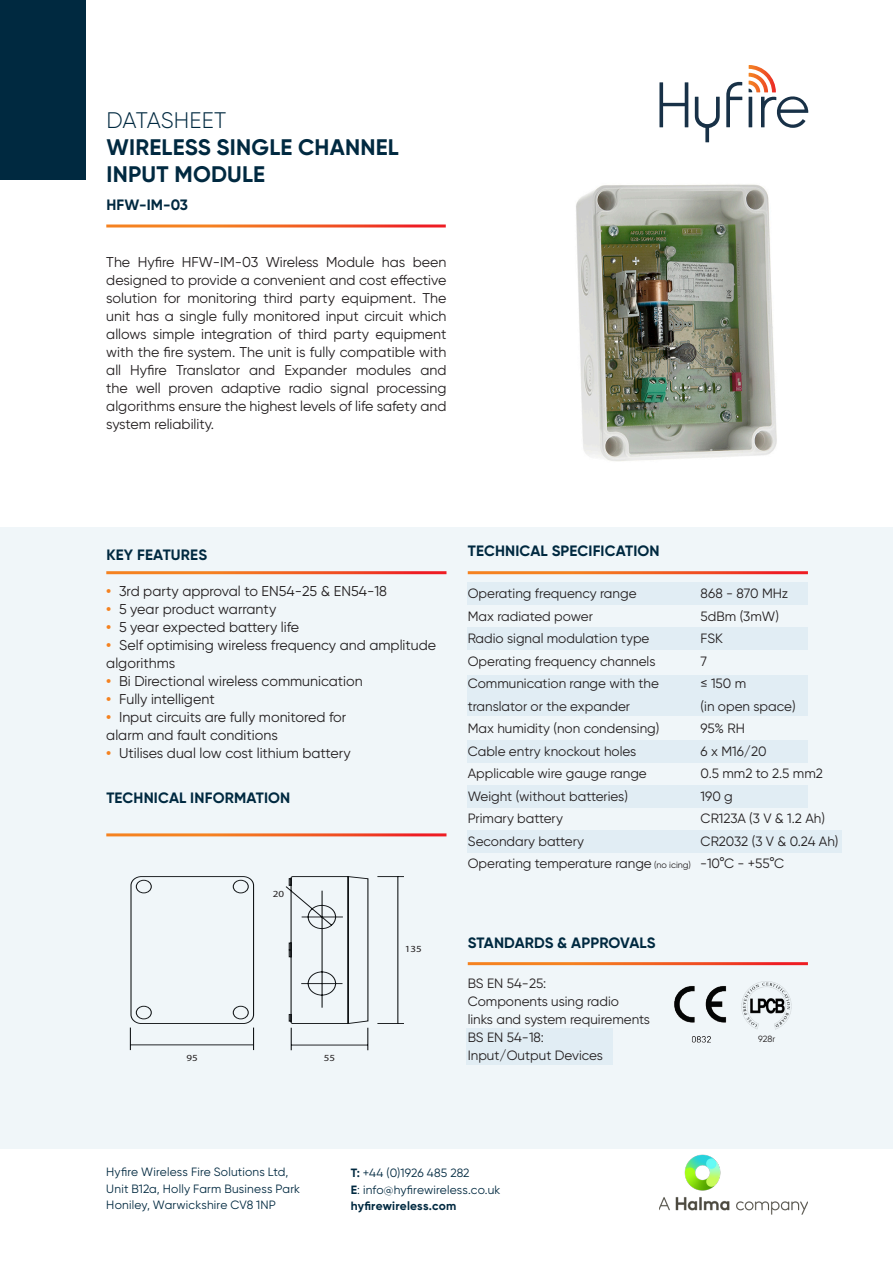
<style>
.page{position:relative;width:893px;height:1263px;background:#fff}
.page>*{position:absolute;margin:0;border:0;box-sizing:border-box;transform-origin:0 0}
.t1{font:700 22.5px "Gilroy";letter-spacing:.01em;color:#002940}
.t2{font:300 22.5px "Gilroy";letter-spacing:-.005em;color:#002940}
.t3{font:700 15px "Gilroy";letter-spacing:.01em;color:#002940}
.t4{font:14.25px/18px "Gilroy";color:#231f20}
.t5{font:13.5px/18px "Gilroy";color:#231f20}
.t6{font:12px "Gilroy";letter-spacing:.015em;color:#002940}
.t7{font:700 12px "Gilroy";letter-spacing:.015em;color:#002940}
.t8{font:9.3px "Myriad Pro";color:#231f20;scale:1.18 1}
.t9{font:9px "Gilroy";color:#231f20}
.s1{font-weight:700;color:#f58220}
.s2{font-size:9px}
.s3{font-weight:700}
</style>
<div class="page">
<div style="left:0;top:527px;width:893px;height:621px;background:#f0f6f9"></div>
<div style="left:467px;top:1029px;width:146px;height:36px;background:#e1edf4"></div>
<div style="left:0;top:0;width:85px;height:179px;background:#002940"></div>
<img style="left:659px;top:1154px;width:149px;height:61px">
<svg style="left:695px;top:97px;width:25px;height:45px"></svg>
<svg style="left:659px;top:82px;width:29px;height:45px"></svg>
<svg style="left:726px;top:81px;width:16px;height:46px"></svg>
<svg style="left:749px;top:65px;width:59px;height:63px"></svg>
<img style="left:576px;top:184px;width:201px;height:278px">
<div style="left:468px;top:582px;width:340px;height:23px;background:#e1edf4"></div>
<div style="left:468px;top:740px;width:340px;height:22px;background:#e1edf4"></div>
<div style="left:468px;top:675px;width:340px;height:41px;background:#e1edf4"></div>
<div style="left:468px;top:785px;width:340px;height:22px;background:#e1edf4"></div>
<div style="left:468px;top:830px;width:374px;height:22px;background:#e1edf4"></div>
<div style="left:467px;top:627px;width:341px;height:22px;background:#e1edf4"></div>
<hr style="left:468px;top:571px;width:340px;height:3px;background:#fff">
<hr style="left:468px;top:962px;width:340px;height:3px;background:#fff">
<hr style="left:106px;top:571px;width:340px;height:3px;background:#fff">
<hr style="left:106px;top:833px;width:340px;height:3px;background:#fff">
<img style="left:674px;top:986px;width:53px;height:57px">
<svg style="left:130px;top:876px;width:274px;height:175px"></svg>
<img style="left:741px;top:981px;width:51px;height:49px">
<p class="t2" style="left:106px;top:107px;width:121px">DATASHEET</p>
<p class="t1" style="left:106px;top:134px;width:294px">WIRELESS SINGLE CHANNEL</p>
<p class="t1" style="left:106px;top:161px;width:160px">INPUT MODULE</p>
<p class="t3" style="left:106px;top:195px;width:83px">HFW-IM-03</p>
<p class="t4" style="left:106px;top:252px;width:342px;text-align:justify">The Hyfire HFW-IM-03 Wireless Module has been designed to provide a convenient and cost effective solution for monitoring third party equipment. The unit has a single fully monitored input circuit which allows simple integration of third party equipment with the fire system. The unit is fully compatible with all Hyfire Translator and Expander modules and the well proven adaptive radio signal processing algorithms ensure the highest levels of life safety and system reliability.</p>
<p class="t3" style="left:106px;top:545px;width:102px">KEY FEATURES</p>
<p class="t4" style="left:106px;top:581px;width:282px"><span class="s1">•</span> 3rd party approval to EN54-25 &amp; EN54-18</p>
<p class="t4" style="left:106px;top:599px;width:171px"><span class="s1">•</span> 5 year product warranty</p>
<p class="t4" style="left:106px;top:617px;width:194px"><span class="s1">•</span> 5 year expected battery life</p>
<p class="t4" style="left:106px;top:635px;width:331px"><span class="s1">•</span> Self optimising wireless frequency and amplitude algorithms</p>
<p class="t4" style="left:106px;top:671px;width:258px"><span class="s1">•</span> Bi Directional wireless communication</p>
<p class="t4" style="left:106px;top:689px;width:110px"><span class="s1">•</span> Fully intelligent</p>
<p class="t4" style="left:106px;top:707px;width:242px"><span class="s1">•</span> Input circuits are fully monitored for alarm and fault conditions</p>
<p class="t4" style="left:106px;top:743px;width:246px"><span class="s1">•</span> Utilises dual low cost lithium battery</p>
<p class="t3" style="left:106px;top:788px;width:185px">TECHNICAL INFORMATION</p>
<p class="t8" style="left:273px;top:888px;width:11px">20</p>
<p class="t8" style="left:186px;top:1052px;width:11px">95</p>
<p class="t8" style="left:324px;top:1052px;width:11px">55</p>
<p class="t8" style="left:405px;top:943px;width:16px">135</p>
<p class="t3" style="left:468px;top:542px;width:193px">TECHNICAL SPECIFICATION</p>
<p class="t5" style="left:468px;top:584px;width:170px">Operating frequency range</p>
<p class="t5" style="left:701px;top:584px;width:89px">868 - 870 MHz</p>
<p class="t5" style="left:468px;top:607px;width:127px">Max radiated power</p>
<p class="t5" style="left:701px;top:607px;width:80px">5dBm (3mW)</p>
<p class="t5" style="left:468px;top:629px;width:183px">Radio signal modulation type</p>
<p class="t5" style="left:701px;top:629px;width:24px">FSK</p>
<p class="t5" style="left:468px;top:652px;width:189px">Operating frequency channels</p>
<p class="t5" style="left:701px;top:652px;width:8px">7</p>
<p class="t5" style="left:468px;top:674px;width:193px">Communication range with the</p>
<p class="t5" style="left:701px;top:674px;width:47px">≤ 150 m</p>
<p class="t5" style="left:468px;top:697px;width:164px">translator or the expander</p>
<p class="t5" style="left:701px;top:697px;width:96px">(in open space)</p>
<p class="t5" style="left:468px;top:719px;width:193px">Max humidity (non condensing)</p>
<p class="t5" style="left:701px;top:719px;width:46px">95% RH</p>
<p class="t5" style="left:468px;top:742px;width:170px">Cable entry knockout holes</p>
<p class="t5" style="left:701px;top:742px;width:67px">6 x M16/20</p>
<p class="t5" style="left:468px;top:764px;width:181px">Applicable wire gauge range</p>
<p class="t5" style="left:701px;top:764px;width:124px">0.5 mm2 to 2.5 mm2</p>
<p class="t5" style="left:468px;top:787px;width:162px">Weight (without batteries)</p>
<p class="t5" style="left:701px;top:787px;width:34px">190 g</p>
<p class="t5" style="left:468px;top:809px;width:97px">Primary battery</p>
<p class="t5" style="left:701px;top:809px;width:126px">CR123A (3 V &amp; 1.2 Ah)</p>
<p class="t5" style="left:468px;top:832px;width:118px">Secondary battery</p>
<p class="t5" style="left:701px;top:832px;width:139px">CR2032 (3 V &amp; 0.24 Ah)</p>
<p class="t5" style="left:468px;top:854px;width:318px">Operating temperature range <span class="s2">(no icing)</span> -10°C - +55°C</p>
<p class="t3" style="left:468px;top:933px;width:189px">STANDARDS &amp; APPROVALS</p>
<p class="t5" style="left:468px;top:974px;width:153px">BS EN 54-25:<br>Components using radio</p>
<p class="t5" style="left:468px;top:1010px;width:184px">links and system requirements<br>BS EN 54-18:</p>
<p class="t5" style="left:468px;top:1046px;width:137px">Input/Output Devices</p>
<p class="t9" style="left:758px;top:1034px;width:19px">928r</p>
<p class="t6" style="left:106px;top:1165px;width:184px">Hyfire Wireless Fire Solutions Ltd,</p>
<p class="t6" style="left:106px;top:1181px;width:195px">Unit B12a, Holly Farm Business Park</p>
<p class="t6" style="left:106px;top:1198px;width:171px">Honiley, Warwickshire CV8 1NP</p>
<p class="t6" style="left:351px;top:1165px;width:120px"><span class="s3">T:</span> +44 (0)1926 485 282</p>
<p class="t6" style="left:351px;top:1182px;width:151px"><span class="s3">E</span>: info@hyfirewireless.co.uk</p>
<p class="t7" style="left:351px;top:1198px;width:107px">hyfirewireless.com</p>
</div>
